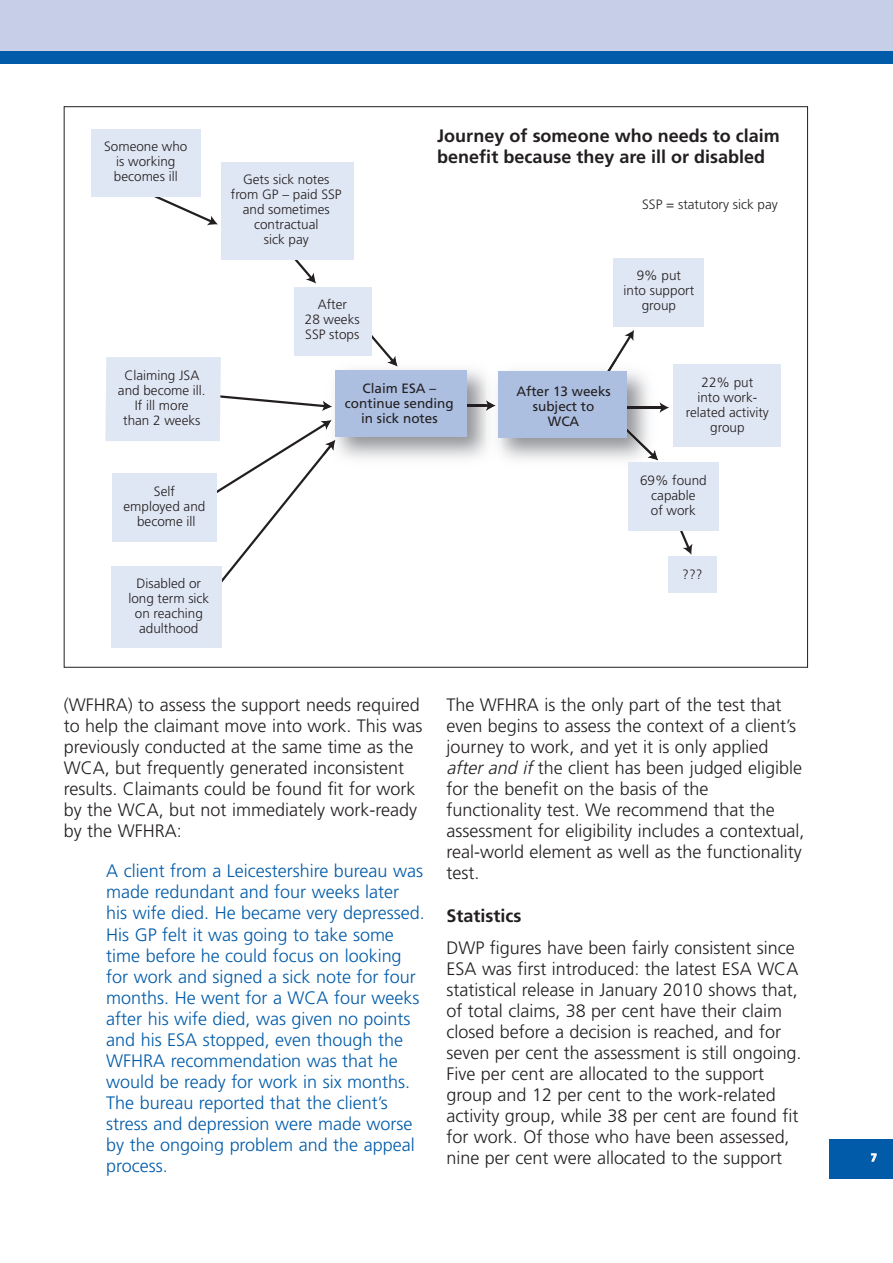
<style>
.page{position:relative;width:893px;height:1263px;background:#fff}
.page>*{position:absolute;margin:0;border:0;box-sizing:border-box;transform-origin:0 0}
.t1{font:300 18px/21px "Frutiger";color:#231f20}
.t2{font:300 18px/21px "Frutiger";color:#015ba9}
.t3{font:700 18px/21px "Frutiger";color:#231f20}
.t4{font:300 13.5px/15px "Frutiger";color:#231f20;text-align:center}
.t5{font:13.5px/15px "Frutiger";color:#231f20;text-align:center}
.t6{font:700 10.5px "Frutiger";color:#fff}
.s1{font-style:italic}
</style>
<div class="page">
<div style="left:829px;top:1139px;width:64px;height:39px;background:#015ba9"></div>
<div style="left:0;top:0;width:893px;height:64px;background:#015ba9"></div>
<div style="left:0;top:0;width:893px;height:51px;background:#c6cee8"></div>
<svg style="left:144px;top:191px;width:74px;height:34px"></svg>
<svg style="left:263px;top:259px;width:53px;height:25px"></svg>
<svg style="left:614px;top:330px;width:20px;height:30px"></svg>
<svg style="left:680px;top:531px;width:12px;height:24px"></svg>
<svg style="left:345px;top:305px;width:53px;height:62px"></svg>
<img style="left:467px;top:404px;width:19px;height:3px">
<div style="left:336px;top:371px;width:131px;height:66px;background:#acbfe1"></div>
<img style="left:601px;top:360px;width:16px;height:12px">
<svg style="left:608px;top:402px;width:61px;height:58px"></svg>
<svg style="left:486px;top:400px;width:10px;height:11px"></svg>
<div style="left:498px;top:372px;width:129px;height:66px;background:#acbfe1"></div>
<div style="left:91px;top:129px;width:109px;height:67px;background:#e0e7f4"></div>
<div style="left:221px;top:162px;width:132px;height:97px;background:#e0e7f4"></div>
<div style="left:294px;top:287px;width:77px;height:68px;background:#e0e7f4"></div>
<div style="left:613px;top:258px;width:91px;height:68px;background:#e0e7f4"></div>
<div style="left:673px;top:365px;width:107px;height:82px;background:#e0e7f4"></div>
<div style="left:628px;top:463px;width:90px;height:68px;background:#e0e7f4"></div>
<div style="left:668px;top:557px;width:48px;height:36px;background:#e0e7f4"></div>
<div style="left:111px;top:566px;width:111px;height:82px;background:#e0e7f4"></div>
<svg style="left:105px;top:357px;width:230px;height:226px"></svg>
<p class="t4" style="left:104px;top:140px;width:85px">Someone who is working becomes ill</p>
<p class="t4" style="left:118px;top:369px;width:89px">Claiming JSA and become ill.<br>If ill more<br>than 2 weeks</p>
<p class="t4" style="left:124px;top:484px;width:83px">Self<br>employed and become ill</p>
<p class="t4" style="left:128px;top:577px;width:82px">Disabled or long term sick on reaching adulthood</p>
<p class="t4" style="left:231px;top:173px;width:112px">Gets sick notes from GP – paid SSP and sometimes contractual<br>sick pay</p>
<p class="t4" style="left:305px;top:298px;width:56px">After<br>28 weeks<br>SSP stops</p>
<p class="t3" style="left:437px;top:126px;width:344px">Journey of someone who needs to claim benefit because they are ill or disabled</p>
<p class="t4" style="left:642px;top:197px;width:137px">SSP = statutory sick pay</p>
<p class="t4" style="left:624px;top:269px;width:72px">9% put<br>into support group</p>
<p class="t5" style="left:345px;top:382px;width:110px">Claim ESA – continue sending in sick notes</p>
<p class="t5" style="left:516px;top:385px;width:96px">After 13 weeks subject to<br>WCA</p>
<p class="t4" style="left:686px;top:375px;width:84px">22% put<br>into work&shy;related activity group</p>
<p class="t4" style="left:640px;top:473px;width:68px">69% found capable<br>of work</p>
<p class="t4" style="left:682px;top:567px;width:22px">???</p>
<p class="t1" style="left:64px;top:695px;width:360px">(WFHRA) to assess the support needs required to help the claimant move into work. This was previously conducted at the same time as the WCA, but frequently generated inconsistent results. Claimants could be found fit for work by the WCA, but not immediately work-ready by the WFHRA:</p>
<p class="t2" style="left:106px;top:862px;width:320px">A client from a Leicestershire bureau was made redundant and four weeks later<br>his wife died. He became very depressed.<br>His GP felt it was going to take some time before he could focus on looking for work and signed a sick note for four months. He went for a WCA four weeks after his wife died, was given no points and his ESA stopped, even though the WFHRA recommendation was that he would be ready for work in six months.<br>The bureau reported that the client’s stress and depression were made worse by the ongoing problem and the appeal process.</p>
<p class="t1" style="left:446px;top:695px;width:360px">The WFHRA is the only part of the test that even begins to assess the context of a client’s journey to work, and yet it is only applied <span class="s1">after and if</span>the client has been judged eligible for the benefit on the basis of the functionality test. We recommend that the assessment for eligibility includes a contextual, real-world element as well as the functionality test.</p>
<p class="t3" style="left:446px;top:907px;width:76px">Statistics</p>
<p class="t1" style="left:446px;top:938px;width:357px">DWP figures have been fairly consistent since ESA was first introduced: the latest ESA WCA statistical release in January 2010 shows that, of total claims, 38 per cent have their claim closed before a decision is reached, and for seven per cent the assessment is still ongoing.<br>Five per cent are allocated to the support group and 12 per cent to the work-related activity group, while 38 per cent are found fit for work. Of those who have been assessed, nine per cent were allocated to the support</p>
<p class="t6" style="left:871px;top:1153px;width:7px">7</p>
</div>
